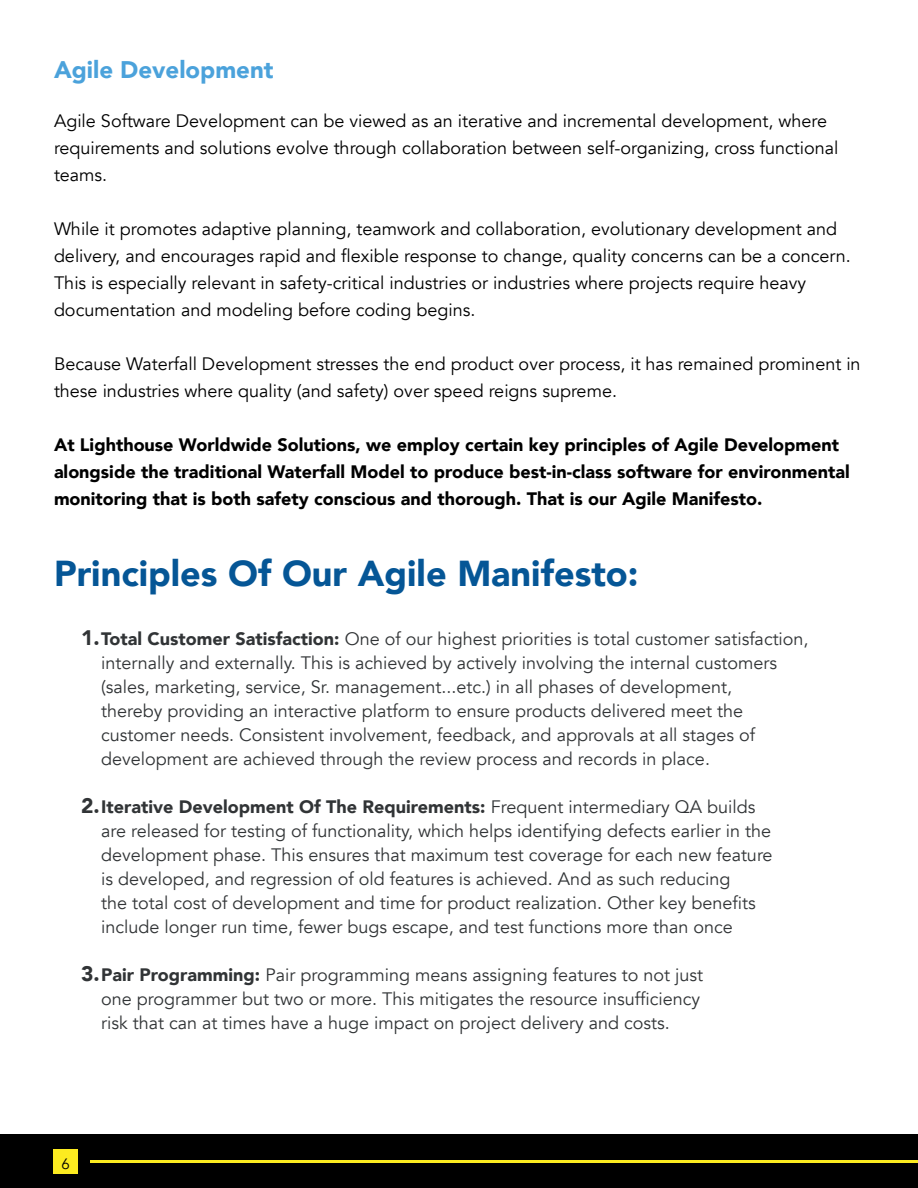
<style>
.page{position:relative;width:918px;height:1188px;background:#fff}
.page>*{position:absolute;margin:0;border:0;box-sizing:border-box;transform-origin:0 0}
.Main_Heading{font:900 36px "Avenir";color:#055696}
.Subheading{font:900 24px "Avenir";color:#4ba2db}
.t1{font:18px/24px "Avenir";color:#313436}
.Paragraph_Body{font:18px/27px "Avenir";color:#000}
.Paragraph_Body-2{font:900 18px/27px "Avenir";color:#000}
.t2{font:15px "Avenir";color:#000}
.s1{font-weight:900;font-size:21px}
.s2{font-weight:900}
</style>
<div class="page">
<div style="left:0;top:1134px;width:918px;height:54px;background:#000"></div>
<hr style="left:90px;top:1160px;width:828px;height:2px;background:#fceb20">
<div style="left:53px;top:1149px;width:25px;height:25px;background:#fceb20"></div>
<p class="Subheading" style="left:54px;top:49px;width:221px">Agile Development</p>
<p class="Paragraph_Body" style="left:54px;top:107px;width:786px">Agile Software Development can be viewed as an iterative and incremental development, where requirements and solutions evolve through collaboration between self-organizing, cross functional teams.</p>
<p class="Paragraph_Body" style="left:54px;top:215px;width:798px">While it promotes adaptive planning, teamwork and collaboration, evolutionary development and delivery, and encourages rapid and flexible response to change, quality concerns can be a concern.<br>This is especially relevant in safety-critical industries or industries where projects require heavy documentation and modeling before coding begins.</p>
<p class="Paragraph_Body" style="left:54px;top:350px;width:808px">Because Waterfall Development stresses the end product over process, it has remained prominent in these industries where quality (and safety) over speed reigns supreme.</p>
<p class="Paragraph_Body-2" style="left:54px;top:430px;width:797px">At Lighthouse Worldwide Solutions, we employ certain key principles of Agile Development alongside the traditional Waterfall Model to produce best-in-class software for environmental monitoring that is both safety conscious and thorough. That is our Agile Manifesto.</p>
<p class="Main_Heading" style="left:54px;top:542px;width:586px">Principles Of Our Agile Manifesto:</p>
<p class="t1" style="left:101px;top:627px;width:709px;text-indent:-20px"><span class="s1">1.</span><span class="s2">Total Customer Satisfaction:</span> One of our highest priorities is total customer satisfaction, internally and externally. This is achieved by actively involving the internal customers (sales, marketing, service, Sr. management...etc.) in all phases of development,<br>thereby providing an interactive platform to ensure products delivered meet the customer needs. Consistent involvement, feedback, and approvals at all stages of development are achieved through the review process and records in place.</p>
<p class="t1" style="left:101px;top:795px;width:673px;text-indent:-20px"><span class="s1">2.</span><span class="s2">Iterative Development Of The Requirements:</span> Frequent intermediary QA builds are released for testing of functionality, which helps identifying defects earlier in the development phase. This ensures that maximum test coverage for each new feature is developed, and regression of old features is achieved. And as such reducing<br>the total cost of development and time for product realization. Other key benefits include longer run time, fewer bugs escape, and test functions more than once</p>
<p class="t1" style="left:101px;top:963px;width:603px;text-indent:-20px"><span class="s1">3.</span><span class="s2">Pair Programming:</span> Pair programming means assigning features to not just one programmer but two or more. This mitigates the resource insufficiency risk that can at times have a huge impact on project delivery and costs.</p>
<p class="t2" style="left:61px;top:1155px;width:10px">6</p>
</div>
